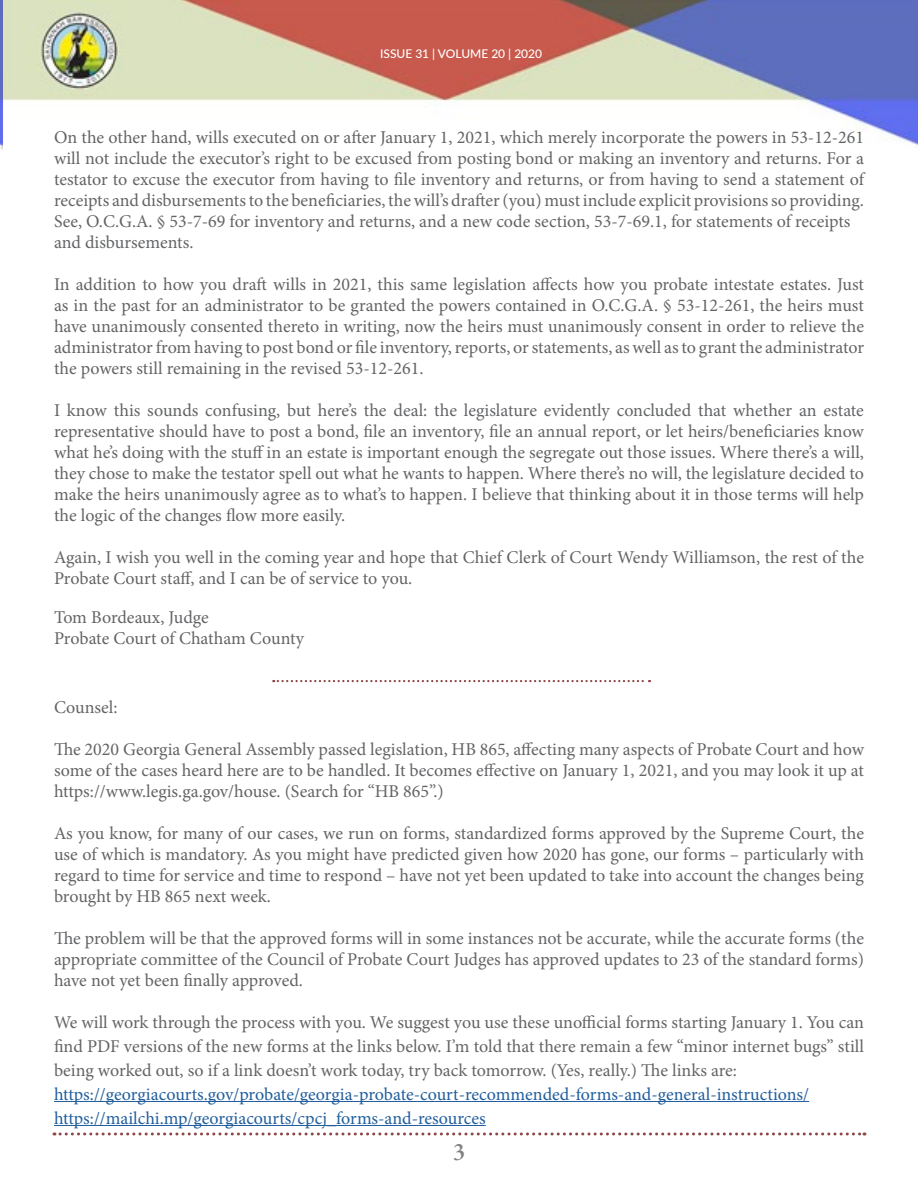
<style>
.page{position:relative;width:918px;height:1188px;background:#fff}
.page>*{position:absolute;margin:0;border:0;box-sizing:border-box;transform-origin:0 0}
.t1{font:600 24px "Garamond Premr Pro";color:#7e8083}
.t2{font:18px/21px "Minion Pro";letter-spacing:-.005em;color:#636466;text-align:justify}
.t3{font:18px/24px "Minion Pro";letter-spacing:-.005em;color:#215e9e}
.t4{font:500 12px "Lato";color:#fff}
</style>
<div class="page">
<img style="left:0;top:0;width:918px;height:150px">
<svg style="left:54px;top:1132px;width:811px;height:4px"></svg>
<hr style="left:54px;top:1101px;width:755px;height:1px;background:#215e9e">
<hr style="left:54px;top:1125px;width:432px;height:1px;background:#215e9e">
<svg style="left:273px;top:680px;width:377px;height:2px"></svg>
<p class="t4" style="left:380px;top:45px;width:164px">ISSUE 31 | VOLUME 20 | 2020</p>
<p class="t2" style="left:54px;top:127px;width:812px;text-align:left">On the other hand, wills executed on or after January 1, 2021, which merely incorporate the powers in 53-12-261 will not include the executor’s right to be excused from posting bond or making an inventory and returns. For a testator to excuse the executor from having to file inventory and returns, or from having to send a statement of receipts and disbursements to the beneficiaries, the will’s drafter (you) must include explicit provisions so providing.<br>See, O.C.G.A. § 53-7-69 for inventory and returns, and a new code section, 53-7-69.1, for statements of receipts and disbursements.</p>
<p class="t2" style="left:54px;top:274px;width:812px">In addition to how you draft wills in 2021, this same legislation affects how you probate intestate estates. Just as in the past for an administrator to be granted the powers contained in O.C.G.A. § 53-12-261, the heirs must have unanimously consented thereto in writing, now the heirs must unanimously consent in order to relieve the administrator from having to post bond or file inventory, reports, or statements, as well as to grant the administrator the powers still remaining in the revised 53-12-261.</p>
<p class="t2" style="left:54px;top:400px;width:812px">I know this sounds confusing, but here’s the deal: the legislature evidently concluded that whether an estate representative should have to post a bond, file an inventory, file an annual report, or let heirs/beneficiaries know what he’s doing with the stuff in an estate is important enough the segregate out those issues. Where there’s a will, they chose to make the testator spell out what he wants to happen. Where there’s no will, the legislature decided to make the heirs unanimously agree as to what’s to happen. I believe that thinking about it in those terms will help the logic of the changes flow more easily.</p>
<p class="t2" style="left:54px;top:547px;width:812px">Again, I wish you well in the coming year and hope that Chief Clerk of Court Wendy Williamson, the rest of the<br>Probate Court staff, and I can be of service to you.</p>
<p class="t2" style="left:54px;top:607px;width:251px">Tom Bordeaux, Judge<br>Probate Court of Chatham County</p>
<p class="t2" style="left:54px;top:697px;width:65px">Counsel:</p>
<p class="t2" style="left:54px;top:739px;width:812px">The 2020 Georgia General Assembly passed legislation, HB 865, affecting many aspects of Probate Court and how some of the cases heard here are to be handled. It becomes effective on January 1, 2021, and you may look it up at https://www.legis.ga.gov/house. (Search for “HB 865”.)</p>
<p class="t2" style="left:54px;top:823px;width:812px">As you know, for many of our cases, we run on forms, standardized forms approved by the Supreme Court, the use of which is mandatory. As you might have predicted given how 2020 has gone, our forms – particularly with regard to time for service and time to respond – have not yet been updated to take into account the changes being brought by HB 865 next week.</p>
<p class="t2" style="left:54px;top:928px;width:812px">The problem will be that the approved forms will in some instances not be accurate, while the accurate forms (the appropriate committee of the Council of Probate Court Judges has approved updates to 23 of the standard forms) have not yet been finally approved.</p>
<p class="t2" style="left:54px;top:1010px;width:812px;line-height:24px">We will work through the process with you. We suggest you use these unofficial forms starting January 1. You can find PDF versions of the new forms at the links below. I’m told that there remain a few “minor internet bugs” still being worked out, so if a link doesn’t work today, try back tomorrow. (Yes, really.) The links are:</p>
<p class="t3" style="left:54px;top:1082px;width:757px">https://georgiacourts.gov/probate/georgia-probate-court-recommended-forms-and-general-instructions/ https://mailchi.mp/georgiacourts/cpcj_forms-and-resources</p>
<h1 class="t1" style="left:453px;top:1137px;width:13px">3</h1>
</div>
